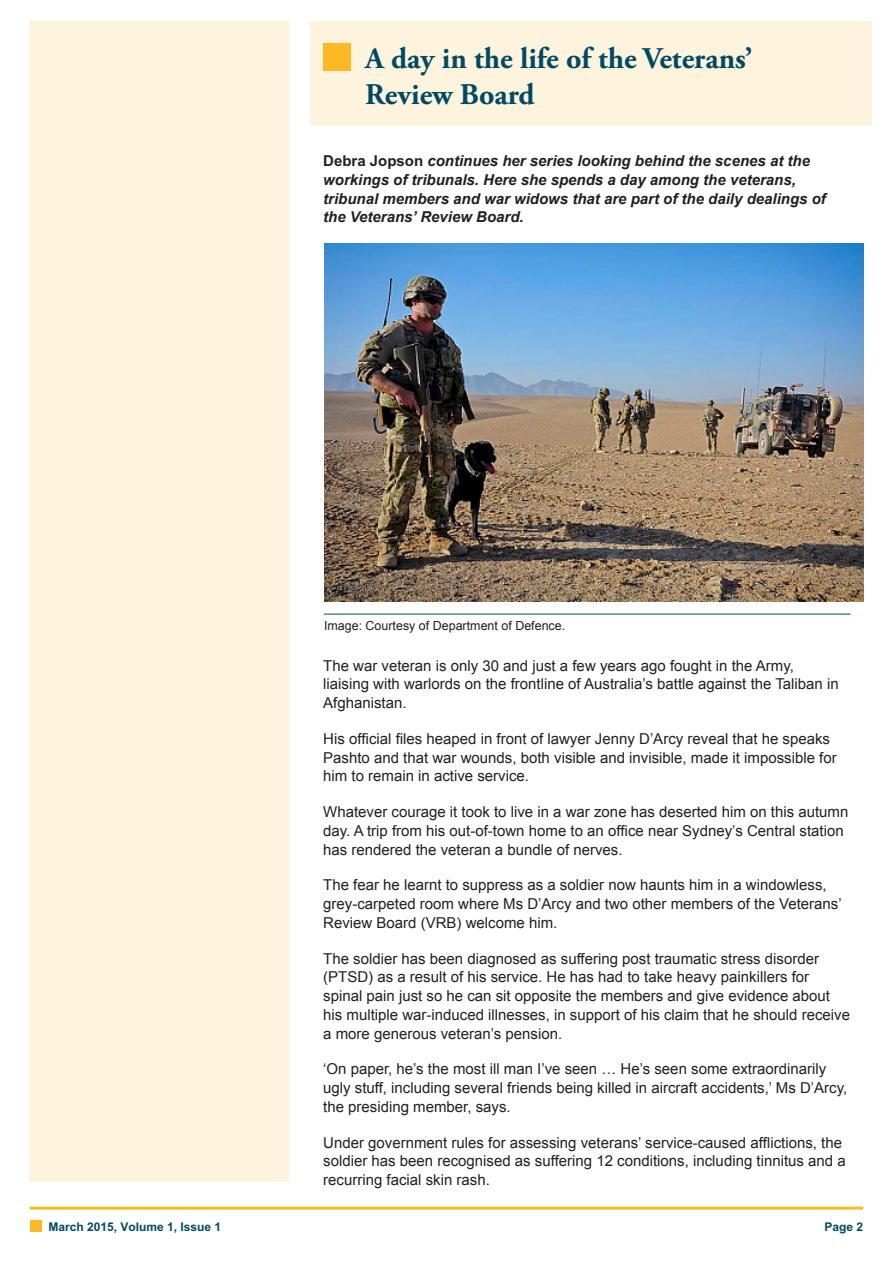
<style>
.page{position:relative;width:893px;height:1263px;background:#fff}
.page>*{position:absolute;margin:0;border:0;box-sizing:border-box;transform-origin:0 0}
.Heading_1{font:700 30px/36px "Adobe Garamond Pro";color:#004964}
.Body_copy{font:15px/18.8px "Arial";color:#231f20}
.Body_copy-2{font:italic 700 15px/18.8px "Arial";color:#231f20}
.t1{font:12.45px "Arial";color:#231f20}
.t2{font:700 12px "Arial";color:#004964}
.s1{font-style:normal}
</style>
<div class="page">
<div style="left:30px;top:1220px;width:12px;height:12px;background:#fcb825"></div>
<hr style="left:30px;top:1206px;width:833px;height:3px;background:#fcb825">
<div style="left:30px;top:21px;width:259px;height:1161px;background:#fef3dc"></div>
<div style="left:310px;top:21px;width:562px;height:104px;background:#fef3dc"></div>
<div style="left:323px;top:43px;width:28px;height:28px;background:#fcb825"></div>
<img style="left:324px;top:243px;width:539px;height:358px">
<hr style="left:324px;top:614px;width:526px;height:1px;background:#004964">
<p class="Heading_1" style="left:365px;top:41px;width:389px">A day in the life of the Veterans’<br>Review Board</p>
<p class="Body_copy-2" style="left:323px;top:151px;width:504px"><span class="s1">Debra Jopson</span> continues her series looking behind the scenes at the workings of tribunals. Here she spends a day among the veterans, tribunal members and war widows that are part of the daily dealings of the Veterans’ Review Board.</p>
<p class="t2" style="left:48px;top:1220px;width:174px">March 2015, Volume 1, Issue 1</p>
<p class="t1" style="left:324px;top:619px;width:243px">Image: Courtesy of Department of Defence.</p>
<p class="Body_copy" style="left:323px;top:656px;width:517px">The war veteran is only 30 and just a few years ago fought in the Army, liaising with warlords on the frontline of Australia’s battle against the Taliban in<br>Afghanistan.</p>
<p class="Body_copy" style="left:323px;top:729px;width:515px">His official files heaped in front of lawyer Jenny D’Arcy reveal that he speaks<br>Pashto and that war wounds, both visible and invisible, made it impossible for him to remain in active service.</p>
<p class="Body_copy" style="left:323px;top:802px;width:527px">Whatever courage it took to live in a war zone has deserted him on this autumn day. A trip from his out-of-town home to an office near Sydney’s Central station has rendered the veteran a bundle of nerves.</p>
<p class="Body_copy" style="left:323px;top:876px;width:520px">The fear he learnt to suppress as a soldier now haunts him in a windowless, grey-carpeted room where Ms D’Arcy and two other members of the Veterans’<br>Review Board (VRB) welcome him.</p>
<p class="Body_copy" style="left:323px;top:949px;width:528px">The soldier has been diagnosed as suffering post traumatic stress disorder (PTSD) as a result of his service. He has had to take heavy painkillers for spinal pain just so he can sit opposite the members and give evidence about his multiple war-induced illnesses, in support of his claim that he should receive a more generous veteran’s pension.</p>
<p class="Body_copy" style="left:323px;top:1060px;width:526px">‘On paper, he’s the most ill man I’ve seen … He’s seen some extraordinarily ugly stuff, including several friends being killed in aircraft accidents,’ Ms D’Arcy, the presiding member, says.</p>
<p class="Body_copy" style="left:323px;top:1133px;width:524px">Under government rules for assessing veterans’ service-caused afflictions, the soldier has been recognised as suffering 12 conditions, including tinnitus and a recurring facial skin rash.</p>
<p class="t2" style="left:824px;top:1219px;width:40px">Page 2</p>
</div>
